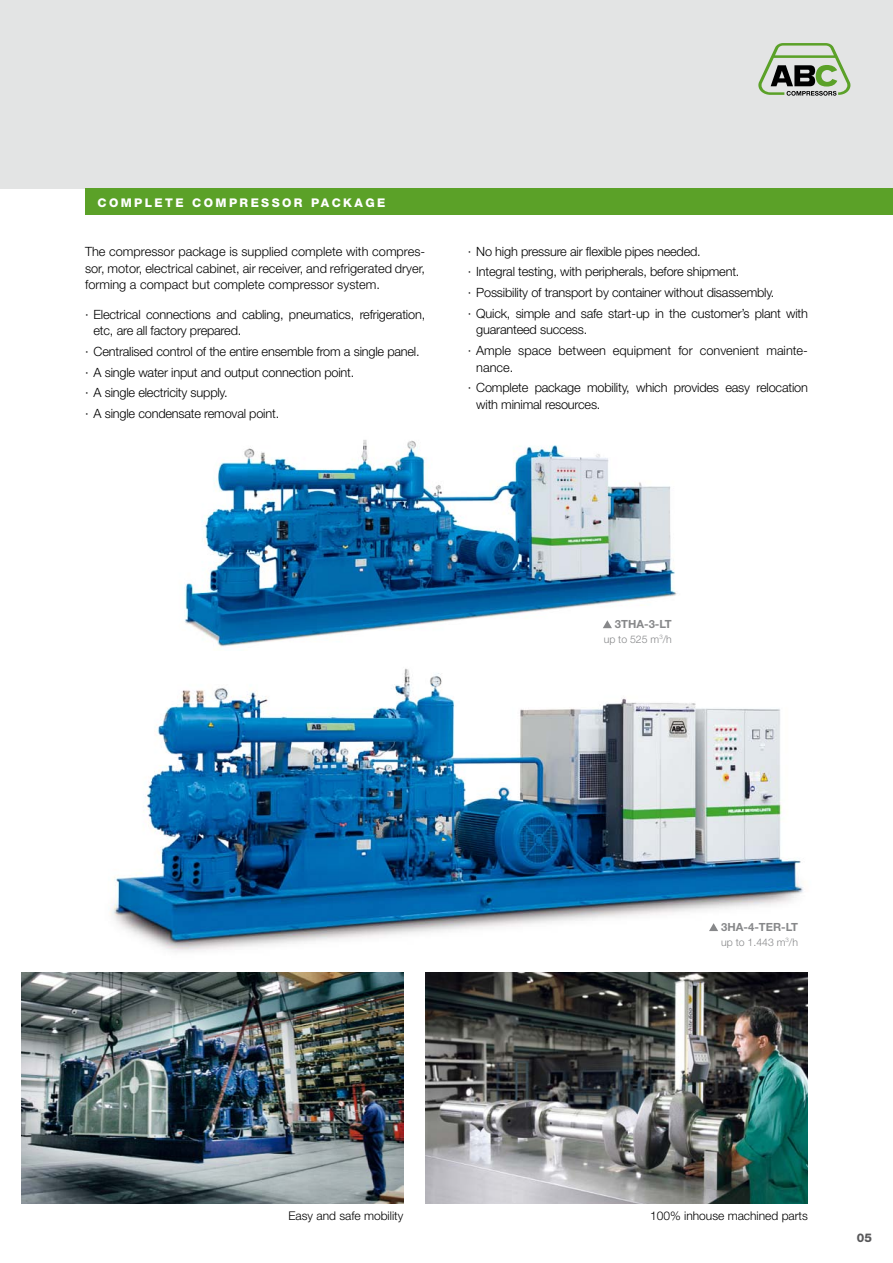
<style>
.page{position:relative;width:893px;height:1263px;background:#fff}
.page>*{position:absolute;margin:0;border:0;box-sizing:border-box;transform-origin:0 0}
.t1{font:300 12.75px/20.7px "Helvetica Neue";letter-spacing:-.015em;color:#000}
.t2{font:300 12px "Helvetica Neue";color:#000}
.t3{font:800 12px "Helvetica Neue";letter-spacing:.2em;color:#fff}
.t4{font:800 12px "Helvetica Neue";color:#58585a}
.t5{font:700 11.25px "Helvetica Neue";color:#87888a}
.t6{font:300 10.5px "Helvetica Neue";color:#87888a}
</style>
<div class="page">
<img style="left:110px;top:668px;width:693px;height:284px">
<div style="left:0;top:0;width:893px;height:188px;background:#e3e4e4"></div>
<svg style="left:758px;top:43px;width:92px;height:53px"></svg>
<img style="left:22px;top:972px;width:381px;height:232px">
<img style="left:426px;top:972px;width:382px;height:232px">
<img style="left:185px;top:440px;width:492px;height:207px">
<svg style="left:603px;top:620px;width:9px;height:8px"></svg>
<svg style="left:709px;top:923px;width:9px;height:8px"></svg>
<div style="left:85px;top:188px;width:808px;height:27px;background:#5ba128"></div>
<p class="t3" style="left:98px;top:195px;width:289px">COMPLETE COMPRESSOR PACKAGE</p>
<p class="t1" style="left:85px;top:243px;width:342px;line-height:16.5px;text-align:justify">The compressor package is supplied complete with compres&shy;sor, motor, electrical cabinet, air receiver, and refrigerated dryer, forming a compact but complete compressor system.</p>
<p class="t1" style="left:94px;top:306px;width:333px;line-height:16.5px;text-indent:-9px">· Electrical connections and cabling, pneumatics, refrigeration, etc, are all factory prepared.</p>
<p class="t1" style="left:85px;top:341px;width:336px">· Centralised control of the entire ensemble from a single panel. · A single water input and output connection point.<br>· A single electricity supply.<br>· A single condensate removal point.</p>
<p class="t1" style="left:468px;top:240px;width:342px">· No high pressure air flexible pipes needed.<br>· Integral testing, with peripherals, before shipment.<br>· Possibility of transport by container without disassembly.<br>· Quick, simple and safe start-up in the customer’s plant with</p>
<p class="t1" style="left:468px;top:319px;width:342px;text-indent:9px">guaranteed success.<br>· Ample space between equipment for convenient mainte-</p>
<p class="t1" style="left:468px;top:356px;width:342px;text-indent:9px">nance.<br>· Complete package mobility, which provides easy relocation</p>
<p class="t1" style="left:476px;top:394px;width:126px">with minimal resources.</p>
<p class="t5" style="left:615px;top:617px;width:58px">3THA-3-LT</p>
<p class="t6" style="left:604px;top:632px;width:70px">up to 525 m<sup>3</sup>/h</p>
<p class="t5" style="left:721px;top:920px;width:78px">3HA-4-TER-LT</p>
<p class="t6" style="left:721px;top:935px;width:78px">up to 1.443 m<sup>3</sup>/h</p>
<p class="t2" style="left:288px;top:1208px;width:116px">Easy and safe mobility</p>
<p class="t2" style="left:650px;top:1208px;width:159px">100% inhouse machined parts</p>
<p class="t4" style="left:857px;top:1230px;width:17px">05</p>
</div>
